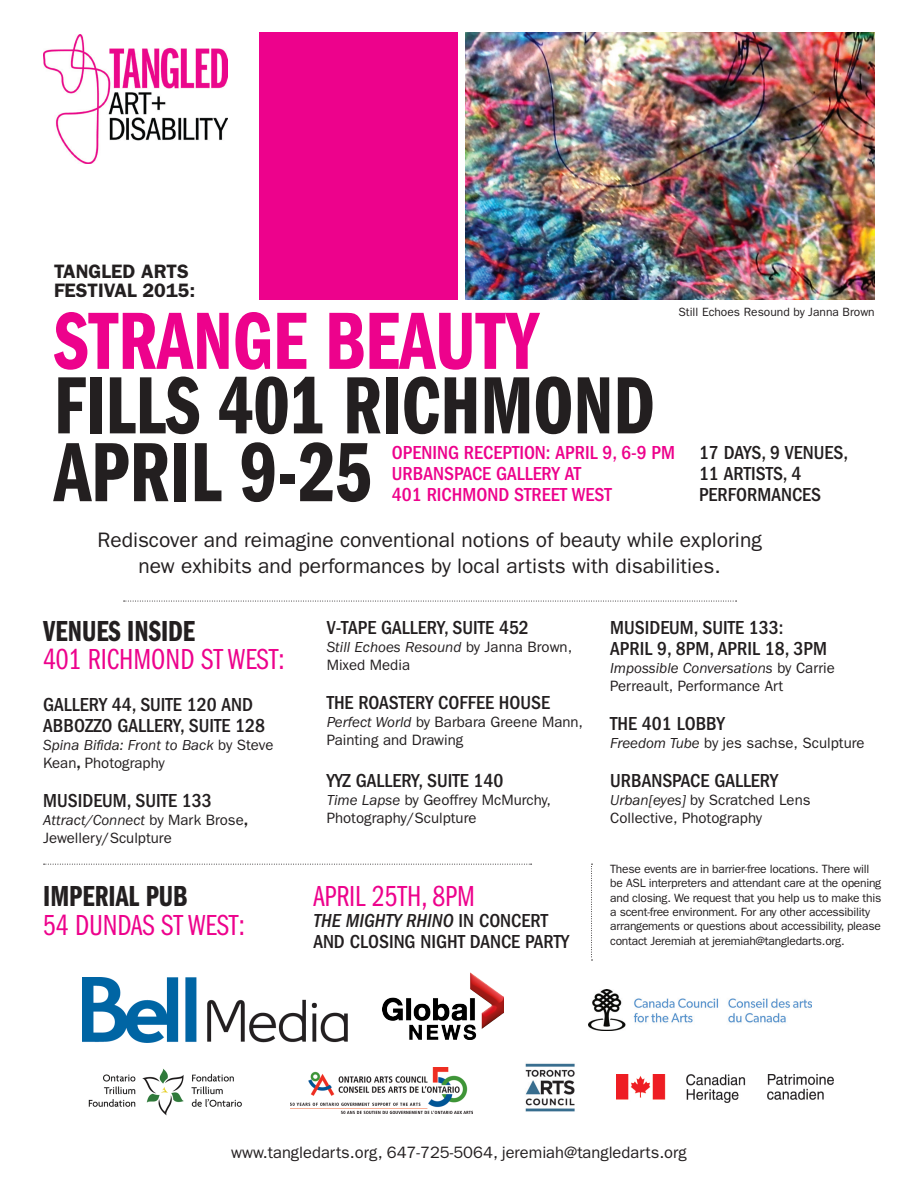
<style>
.page{position:relative;width:918px;height:1188px;background:#fff}
.page>*{position:absolute;margin:0;border:0;box-sizing:border-box;transform-origin:0 0}
.t1{font:87px "ITC Franklin Gothic Std Dm Cp";color:#231f20}
.t2{font:84px "ITC Franklin Gothic Std Dm Cp";color:#231f20}
.t3{font:84px "ITC Franklin Gothic Std Dm Cp";color:#ed028c}
.t4{font:30px "ITC Franklin Gothic Std Bk Cp";color:#ed028c}
.t5{font:30px "ITC Franklin Gothic Std Dm Cp";color:#231f20}
.t6{font:21px/25.5px "ITC Franklin Gothic Std";color:#231f20;text-align:center}
.t7{font:500 condensed 19.5px/21px "ITC Franklin Gothic Std";color:#231f20}
.t8{font:500 condensed 19.5px/21px "ITC Franklin Gothic Std";color:#ed028c}
.t9{font:600 19.5px "ITC Franklin Gothic Std";color:#231f20}
.t10{font:16.5px "ITC Franklin Gothic Std";color:#231f20}
.t11{font:15px/18px "ITC Franklin Gothic Std";color:#231f20}
.t12{font:italic 15px/18px "ITC Franklin Gothic Std";color:#231f20}
.t13{font:12px/14.4px "ITC Franklin Gothic Std";letter-spacing:-.02em;color:#231f20}
.t14{font:12px "ITC Franklin Gothic Std";color:#231f20}
.s1{font-style:normal}
.s2{font-weight:600;font-style:normal}
.s3{font-style:italic}
.s4{font-weight:600}
</style>
<div class="page">
<img style="left:82px;top:977px;width:266px;height:66px">
<img style="left:588px;top:989px;width:223px;height:41px">
<img style="left:290px;top:1067px;width:182px;height:47px">
<img style="left:525px;top:1063px;width:50px;height:49px">
<img style="left:383px;top:973px;width:120px;height:67px">
<img style="left:616px;top:1075px;width:217px;height:28px">
<img style="left:88px;top:1068px;width:154px;height:48px">
<img style="left:466px;top:32px;width:409px;height:268px">
<div style="left:259px;top:32px;width:199px;height:268px;background:#ed028c"></div>
<img style="left:43px;top:34px;width:185px;height:130px">
<svg style="left:124px;top:601px;width:613px;height:1px"></svg>
<svg style="left:44px;top:864px;width:488px;height:1px"></svg>
<svg style="left:591px;top:864px;width:2px;height:97px"></svg>
<p class="t9" style="left:54px;top:260px;width:136px">TANGLED ARTS</p>
<p class="t9" style="left:54px;top:279px;width:143px">FESTIVAL 2015:</p>
<p class="t3" style="left:54px;top:295px;width:487px">STRANGE BEAUTY</p>
<p class="t2" style="left:54px;top:359px;width:603px">FILLS 401 RICHMOND</p>
<p class="t14" style="left:678px;top:305px;width:198px">Still Echoes Resound by Janna Brown</p>
<p class="t1" style="left:54px;top:425px;width:319px">APRIL 9-25</p>
<p class="t8" style="left:392px;top:443px;width:285px">OPENING RECEPTION: APRIL 9, 6-9 PM<br>URBANSPACE GALLERY AT</p>
<p class="t8" style="left:392px;top:485px;width:221px">401 RICHMOND STREET WEST</p>
<p class="t7" style="left:699px;top:443px;width:151px">17 DAYS, 9 VENUES,<br>11 ARTISTS, 4</p>
<p class="t7" style="left:699px;top:485px;width:124px">PERFORMANCES</p>
<p class="t6" style="left:97px;top:528px;width:666px">Rediscover and reimagine conventional notions of beauty while exploring new exhibits and performances by local artists with disabilities.</p>
<p class="t5" style="left:43px;top:615px;width:154px">VENUES INSIDE</p>
<p class="t4" style="left:43px;top:643px;width:243px">401 RICHMOND ST WEST:</p>
<p class="t7" style="left:43px;top:695px;width:211px">GALLERY 44, SUITE 120 AND</p>
<p class="t7" style="left:43px;top:716px;width:223px">ABBOZZO GALLERY, SUITE 128</p>
<p class="t12" style="left:43px;top:737px;width:232px">Spina Bifida: Front to Back <span class="s1">by Steve<br>Kean</span><span class="s2">,</span> <span class="s1">Photography</span></p>
<p class="t7" style="left:43px;top:791px;width:170px">MUSIDEUM, SUITE 133</p>
<p class="t11" style="left:43px;top:812px;width:207px"><span class="s3">Attract/Connect</span> by Mark Brose<span class="s4">,<br></span>Jewellery/Sculpture</p>
<p class="t5" style="left:43px;top:880px;width:146px">IMPERIAL PUB</p>
<p class="t4" style="left:43px;top:909px;width:203px">54 DUNDAS ST WEST:</p>
<p class="t7" style="left:327px;top:617px;width:204px">V-TAPE GALLERY, SUITE 452</p>
<p class="t12" style="left:327px;top:638px;width:247px">Still Echoes Resound <span class="s1">by Janna Brown,</span></p>
<p class="t11" style="left:327px;top:656px;width:85px">Mixed Media</p>
<p class="t7" style="left:327px;top:692px;width:225px">THE ROASTERY COFFEE HOUSE</p>
<p class="t11" style="left:327px;top:713px;width:258px"><span class="s3">Perfect World</span> by Barbara Greene Mann,<br>Painting and Drawing</p>
<p class="t7" style="left:327px;top:770px;width:178px">YYZ GALLERY, SUITE 140</p>
<p class="t11" style="left:327px;top:791px;width:226px"><span class="s3">Time Lapse</span> by Geoffrey McMurchy,<br>Photography/Sculpture</p>
<p class="t4" style="left:313px;top:880px;width:163px">APRIL 25TH, 8PM</p>
<p class="t7" style="left:313px;top:911px;width:257px"><span class="s3">THE MIGHTY RHINO</span> IN CONCERT<br>AND CLOSING NIGHT DANCE PARTY</p>
<p class="t7" style="left:610px;top:617px;width:175px">MUSIDEUM, SUITE 133:</p>
<p class="t7" style="left:610px;top:638px;width:218px">APRIL 9, 8PM, APRIL 18, 3PM</p>
<p class="t11" style="left:610px;top:659px;width:226px"><span class="s3">Impossible Conversations</span> by Carrie<br>Perreault, Performance Art</p>
<p class="t7" style="left:610px;top:713px;width:116px">THE 401 LOBBY</p>
<p class="t11" style="left:610px;top:734px;width:256px"><span class="s3">Freedom Tube</span> by jes sachse, Sculpture</p>
<p class="t7" style="left:610px;top:770px;width:170px">URBANSPACE GALLERY</p>
<p class="t11" style="left:610px;top:791px;width:202px"><span class="s3">Urban[eyes]</span> by Scratched Lens<br>Collective, Photography</p>
<p class="t13" style="left:610px;top:862px;width:273px">These events are in barrier-free locations. There will be ASL interpreters and attendant care at the opening and closing. We request that you help us to make this a scent-free environment. For any other accessibility arrangements or questions about accessibility, please contact Jeremiah at jeremiah@tangledarts.org.</p>
<p class="t10" style="left:231px;top:1143px;width:457px">www.tangledarts.org, 647-725-5064, jeremiah@tangledarts.org</p>
</div>
